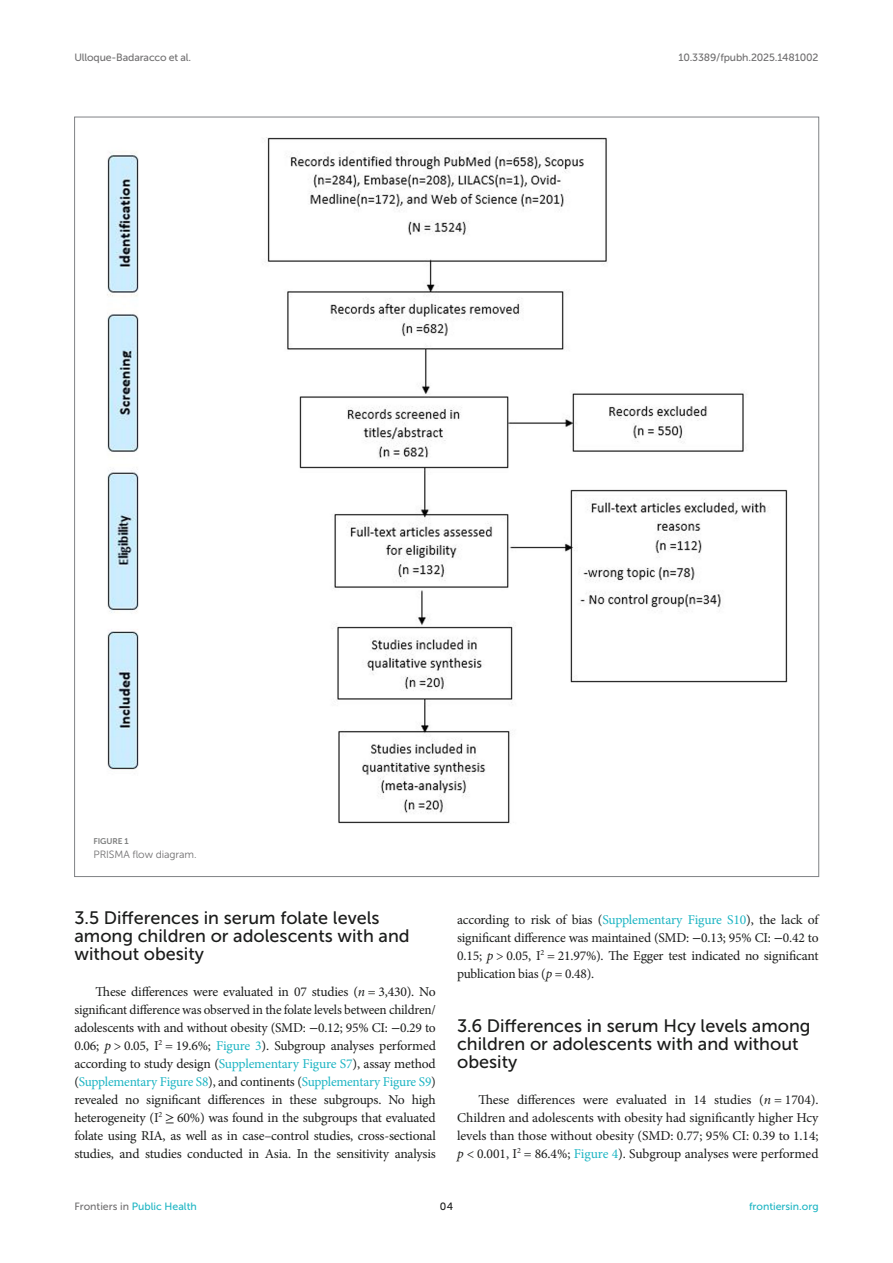
<style>
.page{position:relative;width:893px;height:1263px;background:#fff}
.page>*{position:absolute;margin:0;border:0;box-sizing:border-box;transform-origin:0 0}
.HEAD_2{font:18px/18px "Museo Sans 500";color:#1b1c1b}
.TEXT{font:13.5px/18px "Minion Pro";letter-spacing:-.015em;color:#1b1c1b;text-align:justify}
.t1{font:10.5px "Museo Sans 500";letter-spacing:-.015em;color:#706f70}
.t2{font:10.5px "Museo Sans 500";color:#1db5c3}
.FIG_LEG{font:10.5px "Museo Sans 300";letter-spacing:-.01em;color:#706f70}
.t3{font:10.5px "Museo Sans 500";color:#1b1c1b}
.FIG_HD{font:8.25px "Museo Sans 700";letter-spacing:-.01em;color:#7e7f7f}
.s1{font-style:italic}
.s2{font-family:"STIX General"}
.s3{color:#1db5c3}
.s4{color:#706f70}
</style>
<div class="page">
<img style="left:107px;top:137px;width:681px;height:687px">
<p class="t1" style="left:74px;top:51px;width:118px">Ulloque-Badaracco et al.</p>
<p class="t1" style="left:678px;top:51px;width:142px">10.3389/fpubh.2025.1481002</p>
<p class="FIG_HD" style="left:94px;top:837px;width:37px">FIGURE 1</p>
<p class="FIG_LEG" style="left:94px;top:848px;width:105px">PRISMA flow diagram.</p>
<p class="HEAD_2" style="left:74px;top:909px;width:337px">3.5 Differences in serum folate levels among children or adolescents with and without obesity</p>
<p class="TEXT" style="left:74px;top:983px;width:363px;text-indent:21px">These differences were evaluated in 07 studies (<span class="s1">n</span> = 3,430). No significant difference was observed in the folate levels between children/ adolescents with and without obesity (SMD: <span class="s2">−</span>0.12; 95% CI: <span class="s2">−</span>0.29 to 0.06; <span class="s1">p</span> &gt; 0.05, I<sup>2</sup> = 19.6%; <span class="s3">Figure 3</span>). Subgroup analyses performed according to study design (<span class="s3">Supplementary Figure S7</span>), assay method (<span class="s3">Supplementary Figure S8</span>), and continents (<span class="s3">Supplementary Figure S9</span>) revealed no significant differences in these subgroups. No high heterogeneity (I<sup>2</sup> <span class="s2">≥</span> 60%) was found in the subgroups that evaluated folate using RIA, as well as in case–control studies, cross-sectional studies, and studies conducted in Asia. In the sensitivity analysis</p>
<p class="TEXT" style="left:457px;top:911px;width:363px">according to risk of bias (<span class="s3">Supplementary Figure S10</span>), the lack of significant difference was maintained (SMD: <span class="s2">−</span>0.13; 95% CI: <span class="s2">−</span>0.42 to 0.15; <span class="s1">p</span> &gt; 0.05, I<sup>2</sup> = 21.97%). The Egger test indicated no significant publication bias (<span class="s1">p</span> = 0.48).</p>
<p class="HEAD_2" style="left:457px;top:1017px;width:355px">3.6 Differences in serum Hcy levels among children or adolescents with and without obesity</p>
<p class="TEXT" style="left:457px;top:1091px;width:363px;text-indent:21px">These differences were evaluated in 14 studies (<span class="s1">n</span> = 1704).<br>Children and adolescents with obesity had significantly higher Hcy levels than those without obesity (SMD: 0.77; 95% CI: 0.39 to 1.14; <span class="s1">p</span> &lt; 0.001, I<sup>2</sup> = 86.4%; <span class="s3">Figure 4</span>). Subgroup analyses were performed</p>
<p class="t2" style="left:74px;top:1200px;width:124px"><span class="s4">Frontiers in</span> Public Health</p>
<p class="t3" style="left:440px;top:1200px;width:15px">04</p>
<p class="t2" style="left:749px;top:1200px;width:71px">frontiersin.org</p>
</div>
